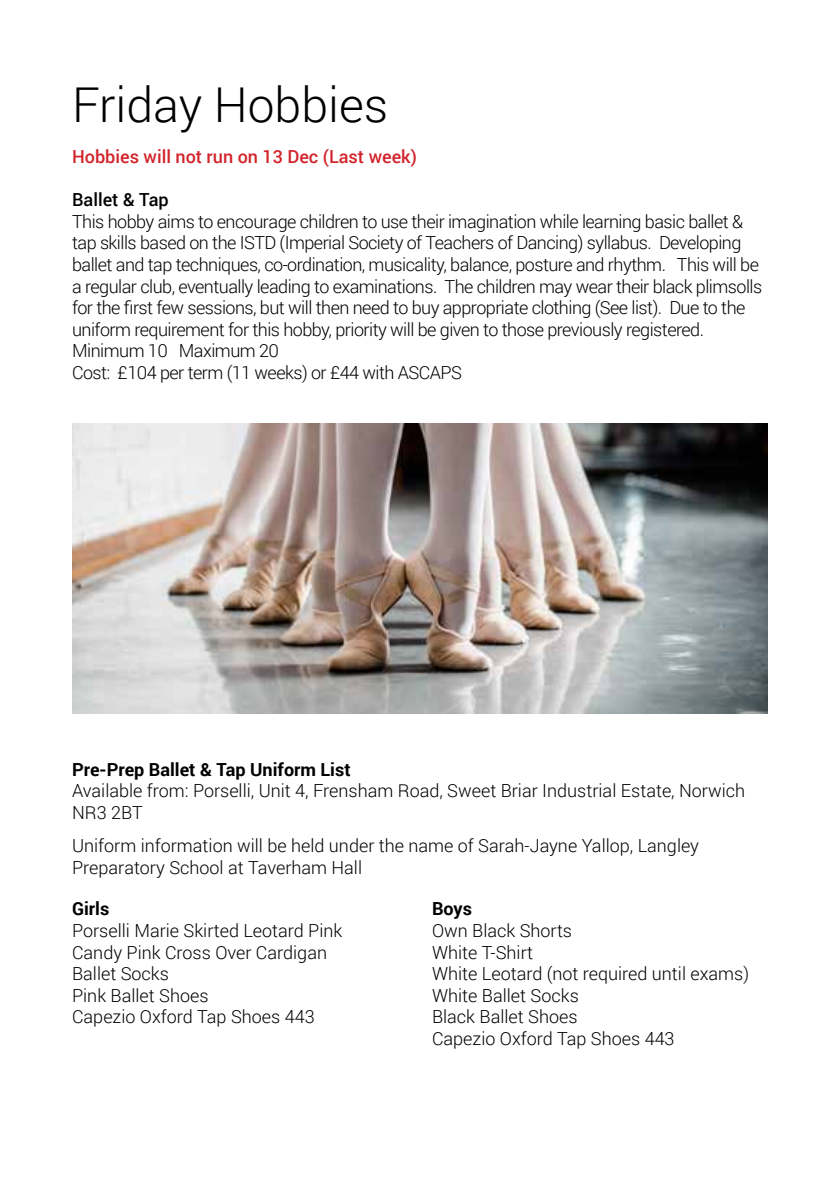
<style>
.page{position:relative;width:840px;height:1191px;background:#fff}
.page>*{position:absolute;margin:0;border:0;box-sizing:border-box;transform-origin:0 0}
.t1{font:300 48px "Roboto";color:#000}
.t2{font:300 18px/21.6px "Roboto";letter-spacing:-.03em;color:#000}
.t3{font:300 18px/21.6px "Roboto";color:#000}
.t4{font:700 18px "Roboto";color:#000}
.t5{font:500 18px "Roboto";color:#d2232a}
.t6{font:500 18px "Roboto";color:#000}
</style>
<div class="page">
<img style="left:72px;top:423px;width:695px;height:290px">
<h1 class="t1" style="left:72px;top:72px;width:317px">Friday Hobbies</h1>
<p class="t5" style="left:72px;top:144px;width:346px">Hobbies will not run on 13 Dec (Last week)</p>
<p class="t6" style="left:72px;top:187px;width:98px">Ballet &amp; Tap</p>
<p class="t2" style="left:72px;top:210px;width:691px">This hobby aims to encourage children to use their imagination while learning basic ballet &amp; tap skills based on the ISTD (Imperial Society of Teachers of Dancing) syllabus. Developing ballet and tap techniques, co-ordination, musicality, balance, posture and rhythm. This will be a regular club, eventually leading to examinations. The children may wear their black plimsolls for the first few sessions, but will then need to buy appropriate clothing (See list). Due to the uniform requirement for this hobby, priority will be given to those previously registered.<br>Minimum 10 Maximum 20<br>Cost: £104 per term (11 weeks) or £44 with ASCAPS</p>
<p class="t4" style="left:72px;top:756px;width:280px">Pre-Prep Ballet &amp; Tap Uniform List</p>
<p class="t3" style="left:72px;top:779px;width:674px">Available from: Porselli, Unit 4, Frensham Road, Sweet Briar Industrial Estate, Norwich<br>NR3 2BT</p>
<p class="t3" style="left:72px;top:834px;width:628px">Uniform information will be held under the name of Sarah-Jayne Yallop, Langley<br>Preparatory School at Taverham Hall</p>
<p class="t4" style="left:72px;top:896px;width:39px">Girls</p>
<p class="t3" style="left:72px;top:919px;width:272px">Porselli Marie Skirted Leotard Pink<br>Candy Pink Cross Over Cardigan<br>Ballet Socks<br>Pink Ballet Shoes<br>Capezio Oxford Tap Shoes 443</p>
<p class="t4" style="left:432px;top:896px;width:42px">Boys</p>
<p class="t3" style="left:432px;top:919px;width:318px">Own Black Shorts<br>White T-Shirt<br>White Leotard (not required until exams)<br>White Ballet Socks<br>Black Ballet Shoes<br>Capezio Oxford Tap Shoes 443</p>
</div>
